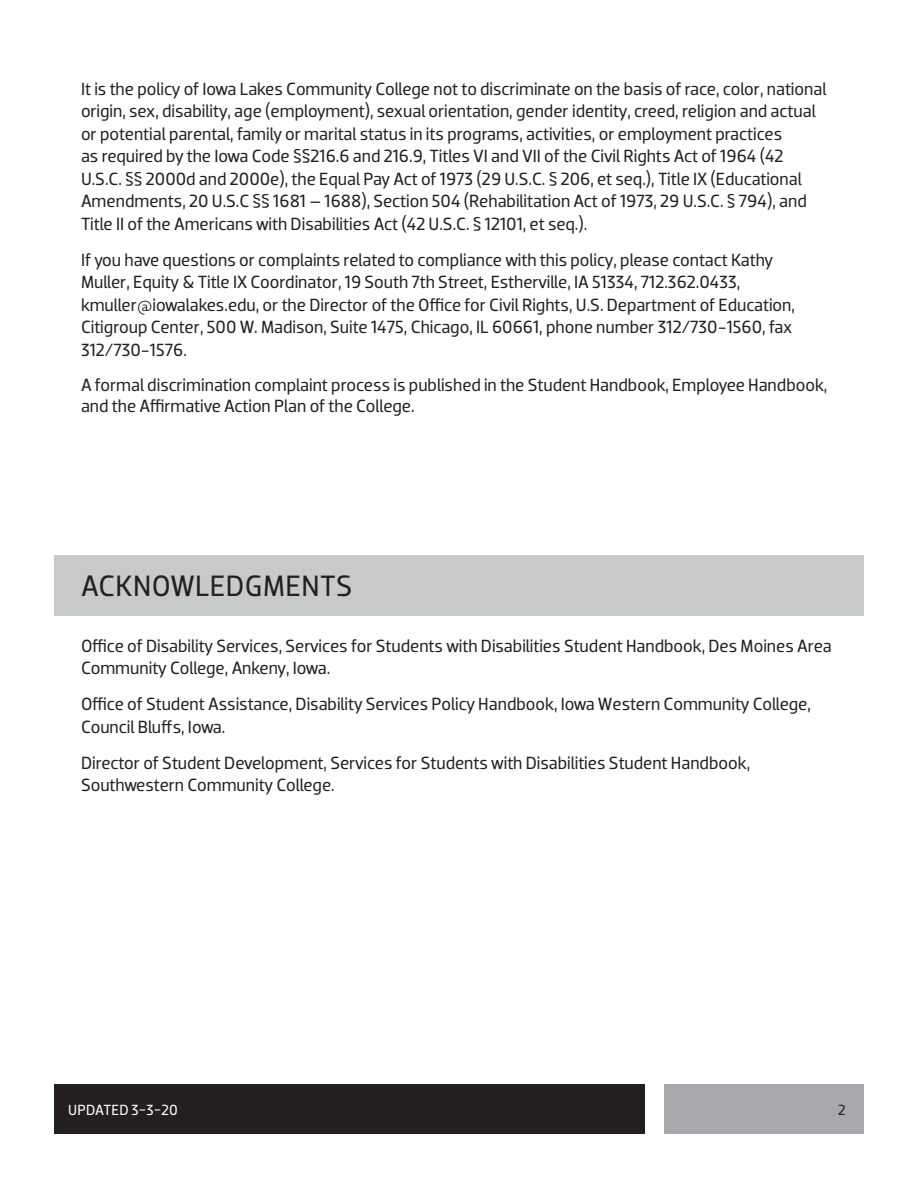
<style>
.page{position:relative;width:918px;height:1188px;background:#fff}
.page>*{position:absolute;margin:0;border:0;box-sizing:border-box;transform-origin:0 0}
.t1{font:30px "Dobra";letter-spacing:.015em;color:#231f20}
.t2{font:18px/22.5px "Dobra";color:#231f20}
.t3{font:15px "Dobra";letter-spacing:.015em;color:#fff}
.t4{font:15px "Dobra";color:#231f20}
</style>
<div class="page">
<div style="left:54px;top:1084px;width:591px;height:50px;background:#231f20"></div>
<div style="left:664px;top:1084px;width:200px;height:50px;background:#a8a9ad"></div>
<div style="left:54px;top:555px;width:810px;height:61px;background:#c8c9c9"></div>
<p class="t2" style="left:81px;top:77px;width:747px">It is the policy of Iowa Lakes Community College not to discriminate on the basis of race, color, national origin, sex, disability, age (employment), sexual orientation, gender identity, creed, religion and actual or potential parental, family or marital status in its programs, activities, or employment practices<br>as required by the Iowa Code §§216.6 and 216.9, Titles VI and VII of the Civil Rights Act of 1964 (42<br>U.S.C. §§ 2000d and 2000e), the Equal Pay Act of 1973 (29 U.S.C. § 206, et seq.), Title IX (Educational Amendments, 20 U.S.C §§ 1681 – 1688), Section 504 (Rehabilitation Act of 1973, 29 U.S.C. § 794), and Title II of the Americans with Disabilities Act (42 U.S.C. § 12101, et seq.).</p>
<p class="t2" style="left:81px;top:248px;width:716px">If you have questions or complaints related to compliance with this policy, please contact Kathy Muller, Equity &amp; Title IX Coordinator, 19 South 7th Street, Estherville, IA 51334, 712.362.0433, kmuller@iowalakes.edu, or the Director of the Office for Civil Rights, U.S. Department of Education, Citigroup Center, 500 W. Madison, Suite 1475, Chicago, IL 60661, phone number 312/730-1560, fax 312/730-1576.</p>
<p class="t2" style="left:81px;top:374px;width:748px;line-height:21.6px">A formal discrimination complaint process is published in the Student Handbook, Employee Handbook, and the Affirmative Action Plan of the College.</p>
<p class="t1" style="left:81px;top:569px;width:273px">ACKNOWLEDGMENTS</p>
<p class="t2" style="left:81px;top:634px;width:752px">Office of Disability Services, Services for Students with Disabilities Student Handbook, Des Moines Area<br>Community College, Ankeny, Iowa.</p>
<p class="t2" style="left:81px;top:693px;width:732px">Office of Student Assistance, Disability Services Policy Handbook, Iowa Western Community College,<br>Council Bluffs, Iowa.</p>
<p class="t2" style="left:81px;top:751px;width:671px">Director of Student Development, Services for Students with Disabilities Student Handbook,<br>Southwestern Community College.</p>
<p class="t3" style="left:68px;top:1101px;width:111px">UPDATED 3-3-20</p>
<p class="t4" style="left:838px;top:1101px;width:9px">2</p>
</div>
